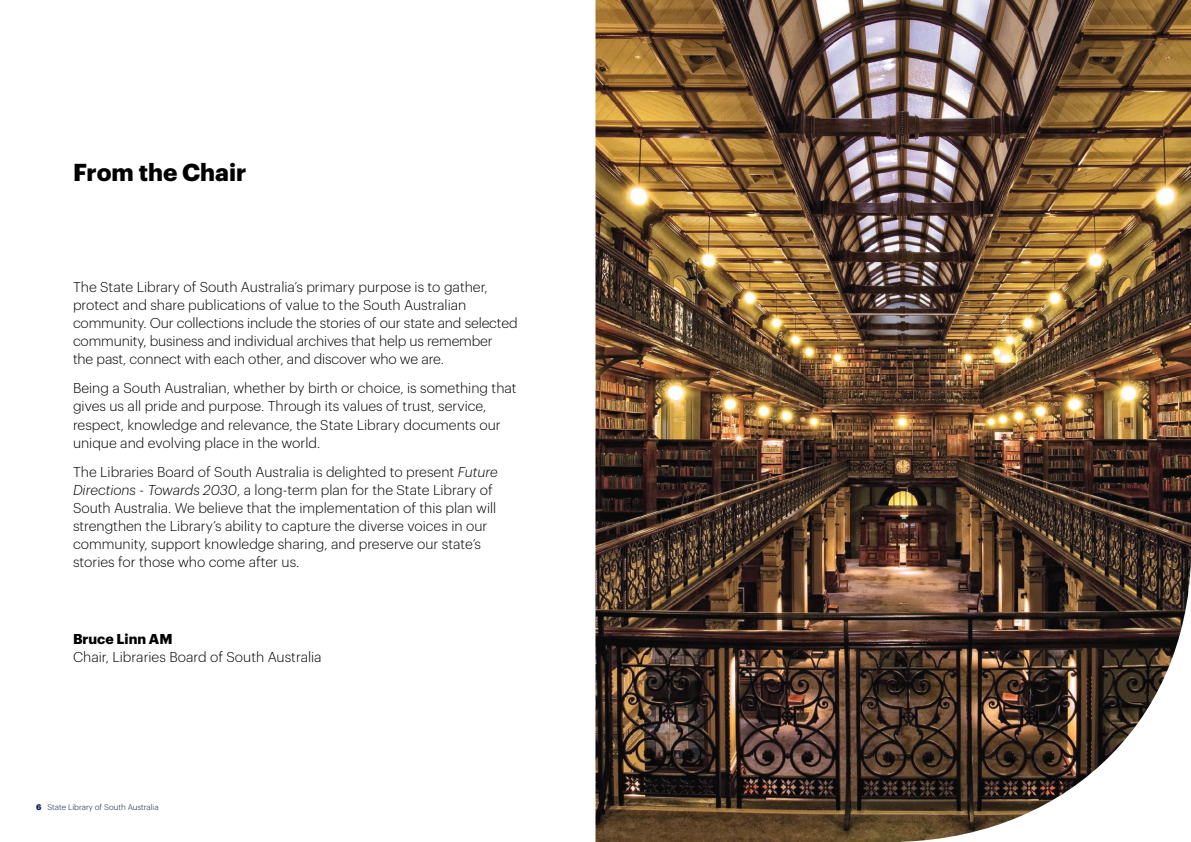
<style>
.page{position:relative;width:1191px;height:842px;background:#fff}
.page>*{position:absolute;margin:0;border:0;box-sizing:border-box;transform-origin:0 0}
.t1{font:700 24px "Graphik";color:#000}
.t2{font:300 14px/18px "Graphik";color:#000}
.t3{font:700 14px "Graphik";color:#000}
.t4{font:300 8px "Graphik";color:#001c48}
.s1{font-style:italic}
.s2{font-weight:700}
</style>
<div class="page">
<img style="left:595px;top:0;width:14px;height:842px">
<img style="left:609px;top:0;width:582px;height:842px">
<h1 class="t1" style="left:73px;top:154px;width:175px">From the Chair</h1>
<p class="t2" style="left:73px;top:277px;width:446px">The State Library of South Australia’s primary purpose is to gather, protect and share publications of value to the South Australian community. Our collections include the stories of our state and selected community, business and individual archives that help us remember<br>the past, connect with each other, and discover who we are.</p>
<p class="t2" style="left:73px;top:378px;width:445px">Being a South Australian, whether by birth or choice, is something that gives us all pride and purpose. Through its values of trust, service, respect, knowledge and relevance, the State Library documents our unique and evolving place in the world.</p>
<p class="t2" style="left:73px;top:462px;width:426px">The Libraries Board of South Australia is delighted to present <span class="s1">Future Directions - Towards 2030</span>, a long-term plan for the State Library of South Australia. We believe that the implementation of this plan will strengthen the Library’s ability to capture the diverse voices in our community, support knowledge sharing, and preserve our state’s stories for those who come after us.</p>
<p class="t3" style="left:73px;top:628px;width:101px">Bruce Linn AM</p>
<p class="t2" style="left:73px;top:646px;width:250px">Chair, Libraries Board of South Australia</p>
<p class="t4" style="left:36px;top:802px;width:124px"><span class="s2">6</span> State Library of South Australia</p>
</div>
